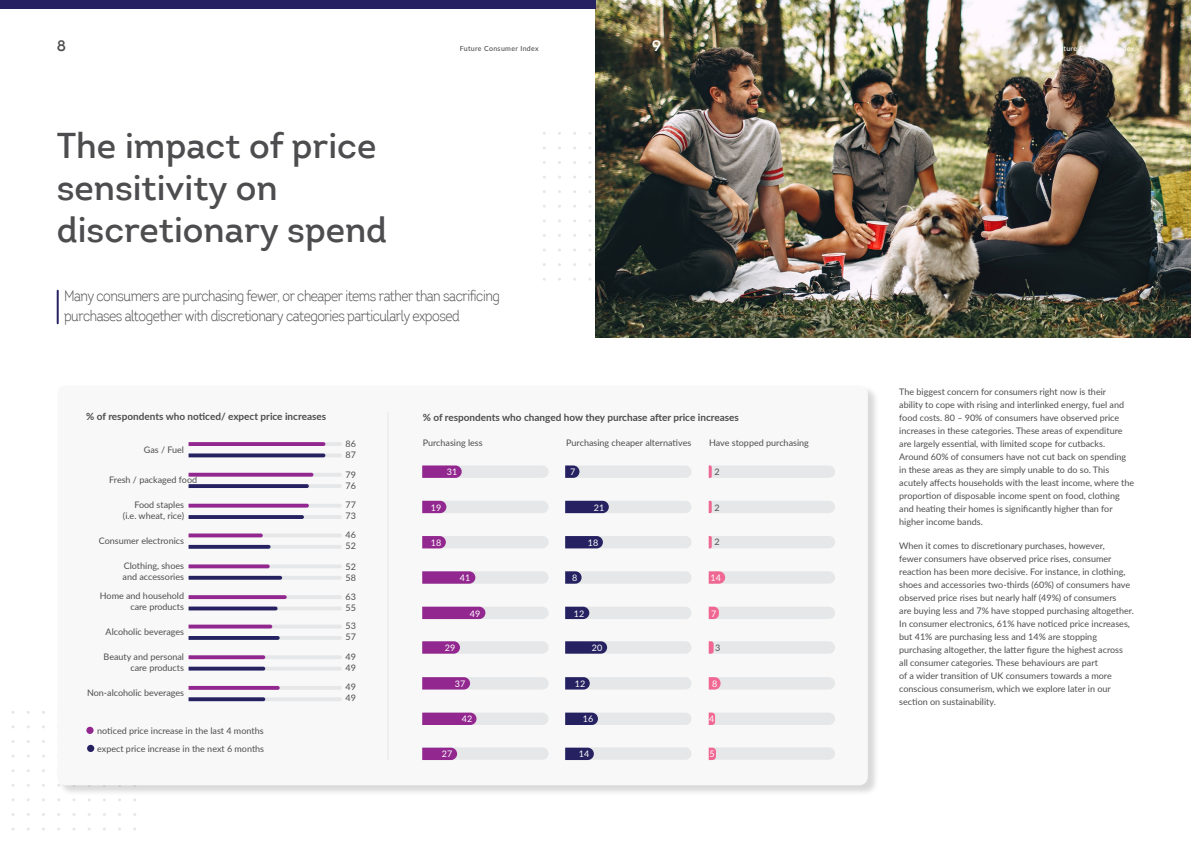
<style>
.page{position:relative;width:1191px;height:842px;background:#fff}
.page>*{position:absolute;margin:0;border:0;box-sizing:border-box;transform-origin:0 0}
.t1{font:600 35px/42px "Intro";color:#4d4d4f}
.t2{font:300 15px/20px "Intro Cond";letter-spacing:-.03em;color:#4d4d4f}
.t3{font:15px "Intro Semi Bold Caps";color:#4d4d4f}
.t4{font:15px "Intro Semi Bold Caps";color:#fff}
.t5{font:700 10px "Lato";color:#4d4d4f}
.t6{font:9px/13px "Lato";color:#4d4d4f}
.t7{font:9px "Lato";color:#fff}
.t8{font:500 7px "Lato";letter-spacing:.05em;color:#4d4d4f}
.t9{font:500 7px "Lato";letter-spacing:.05em;color:#fff}
</style>
<div class="page">
<div style="left:57px;top:386px;width:822px;height:410px;background:#000;opacity:.15"></div>
<div style="left:57px;top:385px;width:811px;height:400px;background:#f8f8f8;border-radius:9px"></div>
<hr style="left:57px;top:291px;width:2px;height:32px;background:#262262">
<svg style="left:189px;top:442px;width:153px;height:4px"></svg>
<svg style="left:189px;top:473px;width:153px;height:4px"></svg>
<svg style="left:189px;top:504px;width:153px;height:4px"></svg>
<svg style="left:189px;top:533px;width:153px;height:4px"></svg>
<svg style="left:189px;top:564px;width:153px;height:4px"></svg>
<svg style="left:189px;top:595px;width:153px;height:4px"></svg>
<svg style="left:189px;top:625px;width:153px;height:3px"></svg>
<svg style="left:189px;top:655px;width:153px;height:4px"></svg>
<svg style="left:189px;top:686px;width:153px;height:4px"></svg>
<svg style="left:189px;top:453px;width:153px;height:4px"></svg>
<svg style="left:189px;top:484px;width:153px;height:4px"></svg>
<svg style="left:189px;top:515px;width:153px;height:4px"></svg>
<svg style="left:189px;top:545px;width:153px;height:4px"></svg>
<svg style="left:189px;top:576px;width:153px;height:4px"></svg>
<svg style="left:189px;top:606px;width:153px;height:4px"></svg>
<svg style="left:189px;top:636px;width:153px;height:4px"></svg>
<svg style="left:189px;top:667px;width:153px;height:3px"></svg>
<svg style="left:189px;top:697px;width:153px;height:4px"></svg>
<div style="left:86px;top:727px;width:8px;height:7px;background:#92278f;border-radius:50%"></div>
<div style="left:87px;top:745px;width:7px;height:7px;background:#262262;border-radius:50%"></div>
<svg style="left:422px;top:465px;width:126px;height:13px;background:#ceb0cf"></svg>
<svg style="left:422px;top:501px;width:126px;height:12px;background:#d6c4d7"></svg>
<svg style="left:422px;top:536px;width:126px;height:12px;background:#d7c5d8"></svg>
<svg style="left:422px;top:571px;width:126px;height:13px;background:#c59cc5"></svg>
<svg style="left:422px;top:607px;width:126px;height:12px;background:#bc88bc"></svg>
<svg style="left:422px;top:641px;width:126px;height:13px;background:#cfb2d0"></svg>
<svg style="left:422px;top:677px;width:126px;height:12px;background:#c7a1c7"></svg>
<svg style="left:422px;top:713px;width:126px;height:12px;background:#c296c2"></svg>
<svg style="left:422px;top:747px;width:126px;height:13px;background:#d1b7d2"></svg>
<svg style="left:565px;top:465px;width:126px;height:13px;background:#d4d4db"></svg>
<svg style="left:708px;top:465px;width:127px;height:13px"></svg>
<svg style="left:565px;top:501px;width:126px;height:12px;background:#a5a4bb"></svg>
<div style="left:708px;top:501px;width:127px;height:12px;background:#e6e7e8"></div>
<svg style="left:565px;top:536px;width:126px;height:12px;background:#aeaec1"></svg>
<div style="left:708px;top:536px;width:127px;height:12px;background:#e6e7e8"></div>
<svg style="left:565px;top:571px;width:126px;height:13px;background:#d1d1d9"></svg>
<svg style="left:708px;top:571px;width:127px;height:13px;background:#e8d9df"></svg>
<svg style="left:565px;top:607px;width:126px;height:12px;background:#c3c3cf"></svg>
<svg style="left:708px;top:607px;width:127px;height:12px;background:#e6dde1"></svg>
<svg style="left:565px;top:641px;width:126px;height:13px;background:#ababbf"></svg>
<div style="left:708px;top:641px;width:127px;height:13px;background:#e6e7e8"></div>
<svg style="left:565px;top:677px;width:126px;height:12px;background:#c3c3cf"></svg>
<svg style="left:708px;top:677px;width:127px;height:12px;background:#e7dce1"></svg>
<svg style="left:565px;top:713px;width:126px;height:12px;background:#b6b5c6"></svg>
<div style="left:708px;top:713px;width:127px;height:12px;background:#e6e7e8"></div>
<svg style="left:565px;top:747px;width:126px;height:13px;background:#bfbfcd"></svg>
<svg style="left:708px;top:747px;width:127px;height:13px"></svg>
<img style="left:595px;top:0;width:596px;height:337px">
<hr style="left:387px;top:412px;width:1px;height:347px;background:#e6e7e8">
<div style="left:0;top:0;width:595px;height:9px;background:#262262"></div>
<h2 class="t3" style="left:57px;top:36px;width:11px">8</h2>
<p class="t8" style="left:460px;top:43px;width:81px">Future Consumer Index</p>
<h2 class="t4" style="left:652px;top:36px;width:10px">9</h2>
<p class="t9" style="left:1055px;top:43px;width:81px">Future Consumer Index</p>
<h1 class="t1" style="left:57px;top:125px;width:332px">The impact of price sensitivity on discretionary spend</h1>
<h2 class="t2" style="left:64px;top:286px;width:437px">Many consumers are purchasing fewer, or cheaper items rather than sacrificing purchases altogether with discretionary categories particularly exposed</h2>
<p class="t5" style="left:86px;top:409px;width:241px">% of respondents who noticed/ expect price increases</p>
<p class="t6" style="left:144px;top:443px;width:42px">Gas / Fuel</p>
<p class="t6" style="left:109px;top:472px;width:89px">Fresh / packaged food</p>
<p class="t6" style="left:123px;top:499px;width:63px;line-height:11px;text-align:right">Food staples (i.e. wheat, rice)</p>
<p class="t6" style="left:99px;top:534px;width:87px">Consumer electronics</p>
<p class="t6" style="left:123px;top:560px;width:63px;line-height:11px">Clothing, shoes and accessories</p>
<p class="t6" style="left:100px;top:590px;width:86px;line-height:11px;text-align:right">Home and household care products</p>
<p class="t6" style="left:106px;top:625px;width:80px">Alcoholic beverages</p>
<p class="t6" style="left:104px;top:651px;width:82px;line-height:11px;text-align:right">Beauty and personal care products</p>
<p class="t6" style="left:87px;top:686px;width:99px">Non-alcoholic beverages</p>
<p class="t6" style="left:97px;top:721px;width:168px;line-height:18.1px">noticed price increase in the last 4 months expect price increase in the next 6 months</p>
<p class="t5" style="left:423px;top:409px;width:318px">% of respondents who changed how they purchase after price increases</p>
<p class="t6" style="left:345px;top:437px;width:12px">86</p>
<p class="t6" style="left:423px;top:436px;width:61px">Purchasing less</p>
<p class="t6" style="left:345px;top:445px;width:12px;line-height:19.5px">87<br>79</p>
<p class="t6" style="left:345px;top:476px;width:12px;line-height:19.4px">76<br>77</p>
<p class="t6" style="left:345px;top:506px;width:12px;line-height:18.5px">73<br>46</p>
<p class="t6" style="left:345px;top:539px;width:12px">52</p>
<p class="t6" style="left:345px;top:561px;width:12px;line-height:11px">52<br>58</p>
<p class="t6" style="left:345px;top:591px;width:12px;line-height:11px">63<br>55</p>
<p class="t6" style="left:345px;top:620px;width:12px;line-height:11px">53<br>57</p>
<p class="t6" style="left:345px;top:651px;width:12px;line-height:11px">49<br>49</p>
<p class="t6" style="left:345px;top:681px;width:12px;line-height:11px">49<br>49</p>
<p class="t7" style="left:447px;top:466px;width:12px">31</p>
<p class="t7" style="left:431px;top:501px;width:12px">19</p>
<p class="t7" style="left:431px;top:536px;width:12px">18</p>
<p class="t7" style="left:460px;top:571px;width:12px">41</p>
<p class="t7" style="left:470px;top:607px;width:12px">49</p>
<p class="t7" style="left:445px;top:641px;width:12px">29</p>
<p class="t7" style="left:455px;top:677px;width:12px">37</p>
<p class="t7" style="left:462px;top:713px;width:12px">42</p>
<p class="t7" style="left:442px;top:748px;width:12px">27</p>
<p class="t6" style="left:566px;top:436px;width:127px">Purchasing cheaper alternatives</p>
<p class="t6" style="left:709px;top:436px;width:101px">Have stopped purchasing</p>
<p class="t7" style="left:570px;top:466px;width:7px">7</p>
<p class="t7" style="left:594px;top:501px;width:12px">21</p>
<p class="t7" style="left:588px;top:536px;width:12px">18</p>
<p class="t6" style="left:714px;top:465px;width:7px">2</p>
<p class="t6" style="left:714px;top:500px;width:7px">2</p>
<p class="t6" style="left:714px;top:535px;width:7px">2</p>
<p class="t7" style="left:572px;top:571px;width:7px">8</p>
<p class="t7" style="left:710px;top:571px;width:12px">14</p>
<p class="t7" style="left:574px;top:607px;width:12px">12</p>
<p class="t7" style="left:711px;top:607px;width:7px">7</p>
<p class="t7" style="left:592px;top:641px;width:12px">20</p>
<p class="t7" style="left:575px;top:677px;width:12px">12</p>
<p class="t7" style="left:712px;top:677px;width:7px">8</p>
<p class="t7" style="left:583px;top:713px;width:12px">16</p>
<p class="t7" style="left:709px;top:712px;width:7px">4</p>
<p class="t7" style="left:579px;top:748px;width:12px">14</p>
<p class="t7" style="left:709px;top:748px;width:7px">5</p>
<p class="t6" style="left:715px;top:641px;width:7px">3</p>
<p class="t6" style="left:899px;top:385px;width:236px">The biggest concern for consumers right now is their<br>ability to cope with rising and interlinked energy, fuel and food costs. 80 – 90% of consumers have observed price increases in these categories. These areas of expenditure are largely essential, with limited scope for cutbacks.<br>Around 60% of consumers have not cut back on spending in these areas as they are simply unable to do so. This acutely affects households with the least income, where the proportion of disposable income spent on food, clothing and heating their homes is significantly higher than for higher income bands.</p>
<p class="t6" style="left:899px;top:539px;width:236px">When it comes to discretionary purchases, however,<br>fewer consumers have observed price rises, consumer reaction has been more decisive. For instance, in clothing, shoes and accessories two-thirds (60%) of consumers have observed price rises but nearly half (49%) of consumers<br>are buying less and 7% have stopped purchasing altogether.<br>In consumer electronics, 61% have noticed price increases, but 41% are purchasing less and 14% are stopping purchasing altogether, the latter figure the highest across all consumer categories. These behaviours are part<br>of a wider transition of UK consumers towards a more conscious consumerism, which we explore later in our section on sustainability.</p>
</div>
